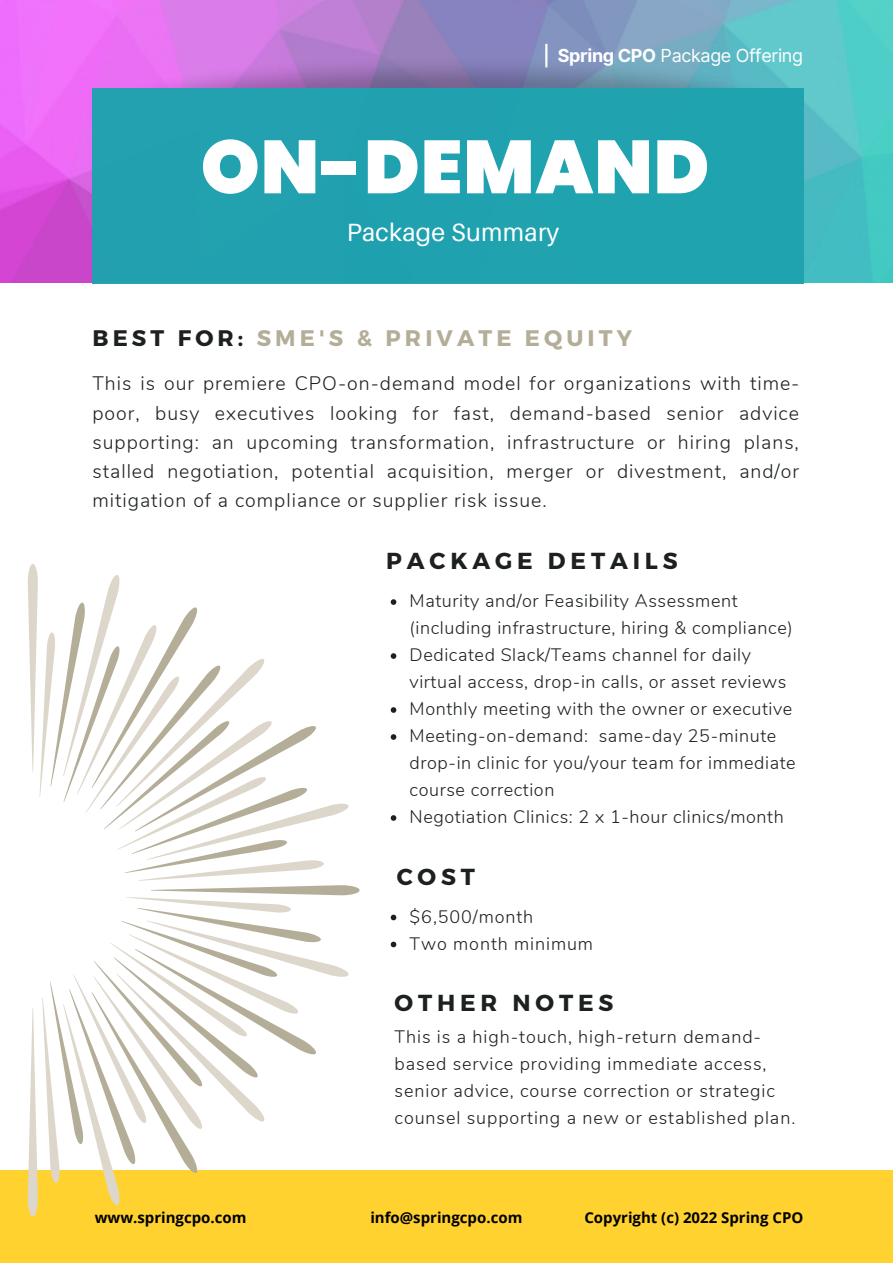
<style>
.page{position:relative;width:893px;height:1264px;background:#fff}
.page>*{position:absolute;margin:0;border:0;box-sizing:border-box;transform-origin:0 0}
.t1{font:900 75px "Poppins";letter-spacing:.01em;color:#fff}
.t2{font:24.9px "Aileron";letter-spacing:.01em;color:#fff}
.t3{font:700 23.1px "Montserrat";letter-spacing:.21em;color:#1c2120}
.t4{font:700 22.5px "Montserrat";letter-spacing:.18em;color:#b4ae99}
.t5{font:300 19.5px/29.2px "Nunito";letter-spacing:.05em;color:#1c2120;text-align:justify}
.t6{font:300 18px/27px "Nunito";letter-spacing:.035em;color:#1c2120}
.t7{font:18px "Inter";letter-spacing:-.02em;color:#fff}
.t8{font:700 15px "Open Sans";color:#000}
.s1{font-weight:700}
.s2{color:#1c2120}
</style>
<div class="page">
<img style="left:0;top:0;width:892px;height:283px">
<div style="left:0;top:1169px;width:892px;height:93px;background:#ffd230"></div>
<svg style="left:390px;top:599px;width:6px;height:6px"></svg>
<svg style="left:390px;top:653px;width:6px;height:6px"></svg>
<svg style="left:390px;top:707px;width:6px;height:5px"></svg>
<svg style="left:390px;top:734px;width:6px;height:5px"></svg>
<svg style="left:390px;top:815px;width:6px;height:5px"></svg>
<svg style="left:390px;top:914px;width:6px;height:6px"></svg>
<svg style="left:390px;top:941px;width:6px;height:6px"></svg>
<svg style="left:28px;top:564px;width:331px;height:652px"></svg>
<img style="left:77px;top:280px;width:742px;height:3px">
<img style="left:77px;top:21px;width:742px;height:135px">
<div style="left:92px;top:89px;width:712px;height:194px;background:#1da3af"></div>
<p class="t7" style="left:557px;top:44px;width:247px"><span class="s1">Spring CPO</span> Package Offering</p>
<h1 class="t1" style="left:201px;top:114px;width:510px">ON-DEMAND</h1>
<h2 class="t2" style="left:347px;top:217px;width:214px">Package Summary</h2>
<p class="t4" style="left:92px;top:323px;width:541px"><span class="s2">BEST FOR:</span> SME'S &amp; PRIVATE EQUITY</p>
<p class="t5" style="left:92px;top:369px;width:708px">This is our premiere CPO-on-demand model for organizations with time&shy;poor, busy executives looking for fast, demand-based senior advice supporting: an upcoming transformation, infrastructure or hiring plans, stalled negotiation, potential acquisition, merger or divestment, and/or mitigation of a compliance or supplier risk issue.</p>
<p class="t3" style="left:386px;top:546px;width:293px">PACKAGE DETAILS</p>
<p class="t6" style="left:409px;top:587px;width:387px">Maturity and/or Feasibility Assessment (including infrastructure, hiring &amp; compliance)<br>Dedicated Slack/Teams channel for daily virtual access, drop-in calls, or asset reviews Monthly meeting with the owner or executive Meeting-on-demand: same-day 25-minute drop-in clinic for you/your team for immediate course correction<br>Negotiation Clinics: 2 x 1-hour clinics/month</p>
<p class="t3" style="left:396px;top:862px;width:80px">COST</p>
<p class="t6" style="left:409px;top:903px;width:185px">$6,500/month<br>Two month minimum</p>
<p class="t8" style="left:95px;top:1207px;width:153px">www.springcpo.com</p>
<p class="t3" style="left:394px;top:988px;width:220px">OTHER NOTES</p>
<p class="t6" style="left:394px;top:1023px;width:402px">This is a high-touch, high-return demand&shy;based service providing immediate access, senior advice, course correction or strategic counsel supporting a new or established plan.</p>
<p class="t8" style="left:370px;top:1207px;width:153px">info@springcpo.com</p>
<p class="t8" style="left:584px;top:1207px;width:220px">Copyright (c) 2022 Spring CPO</p>
</div>
